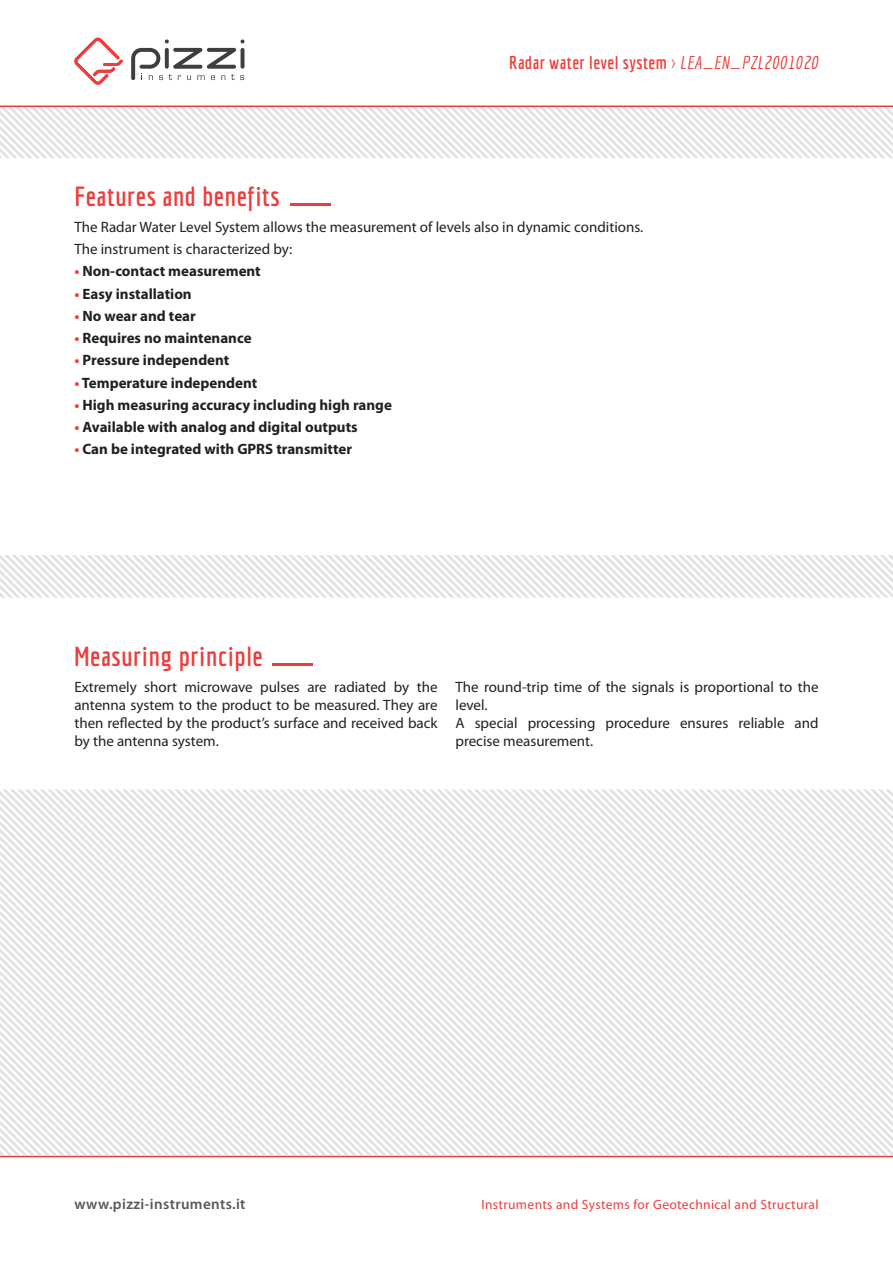
<style>
.page{position:relative;width:893px;height:1263px;background:#fff}
.page>*{position:absolute;margin:0;border:0;box-sizing:border-box;transform-origin:0 0}
.t1{font:700 27px "Economica";letter-spacing:.025em;color:#ee3c3c}
.t2{font:700 18px "Economica";letter-spacing:.025em;color:#ee3c3c}
.t3{font:15px/18px "Myriad Pro";color:#231f20}
.t4{font:700 15px "Myriad Pro";color:#231f20}
.t5{font:600 15px "Myriad Pro";letter-spacing:.025em;color:#57585a}
.t6{font:13.5px "Myriad Pro";letter-spacing:.025em;color:#ee3c3c}
.s1{font-weight:400}
.s2{font-weight:400;font-style:italic}
.s3{color:#ee3c3c}
</style>
<div class="page">
<svg style="left:0;top:37px;width:893px;height:70px"></svg>
<svg style="left:0;top:1156px;width:893px;height:2px"></svg>
<svg style="left:131px;top:39px;width:113px;height:41px"></svg>
<svg style="left:74px;top:38px;width:49px;height:47px"></svg>
<svg style="left:0;top:107px;width:893px;height:51px"></svg>
<svg style="left:0;top:789px;width:893px;height:366px"></svg>
<svg style="left:0;top:555px;width:893px;height:43px"></svg>
<p class="t2" style="left:509px;top:52px;width:311px">Radar water level system <span class="s1">&gt;</span> <span class="s2">LEA_EN_PZL2001020</span></p>
<h1 class="t1" style="left:74px;top:180px;width:261px">Features and benefits _</h1>
<p class="t3" style="left:74px;top:216px;width:570px;line-height:22.2px">The Radar Water Level System allows the measurement of levels also in dynamic conditions.<br>The instrument is characterized by:</p>
<p class="t4" style="left:74px;top:263px;width:188px"><span class="s3">•</span> Non-contact measurement</p>
<p class="t4" style="left:74px;top:285px;width:119px"><span class="s3">•</span> Easy installation</p>
<p class="t4" style="left:74px;top:307px;width:123px"><span class="s3">•</span> No wear and tear</p>
<p class="t4" style="left:74px;top:330px;width:179px"><span class="s3">•</span> Requires no maintenance</p>
<p class="t4" style="left:74px;top:352px;width:156px"><span class="s3">•</span> Pressure independent</p>
<p class="t4" style="left:74px;top:374px;width:184px"><span class="s3">•</span> Temperature independent</p>
<p class="t4" style="left:74px;top:396px;width:319px"><span class="s3">•</span> High measuring accuracy including high range</p>
<p class="t4" style="left:74px;top:419px;width:285px"><span class="s3">•</span> Available with analog and digital outputs</p>
<p class="t4" style="left:74px;top:441px;width:279px"><span class="s3">•</span> Can be integrated with GPRS transmitter</p>
<h1 class="t1" style="left:74px;top:640px;width:244px">Measuring principle _</h1>
<p class="t3" style="left:74px;top:678px;width:365px;text-align:justify">Extremely short microwave pulses are radiated by the antenna system to the product to be measured. They are then reflected by the product’s surface and received back by the antenna system.</p>
<p class="t3" style="left:455px;top:678px;width:365px">The round-trip time of the signals is proportional to the level.<br>A special processing procedure ensures reliable and precise measurement.</p>
<p class="t5" style="left:74px;top:1196px;width:173px">www.pizzi-instruments.it</p>
<p class="t6" style="left:481px;top:1197px;width:339px">Instruments and Systems for Geotechnical and Structural</p>
</div>
